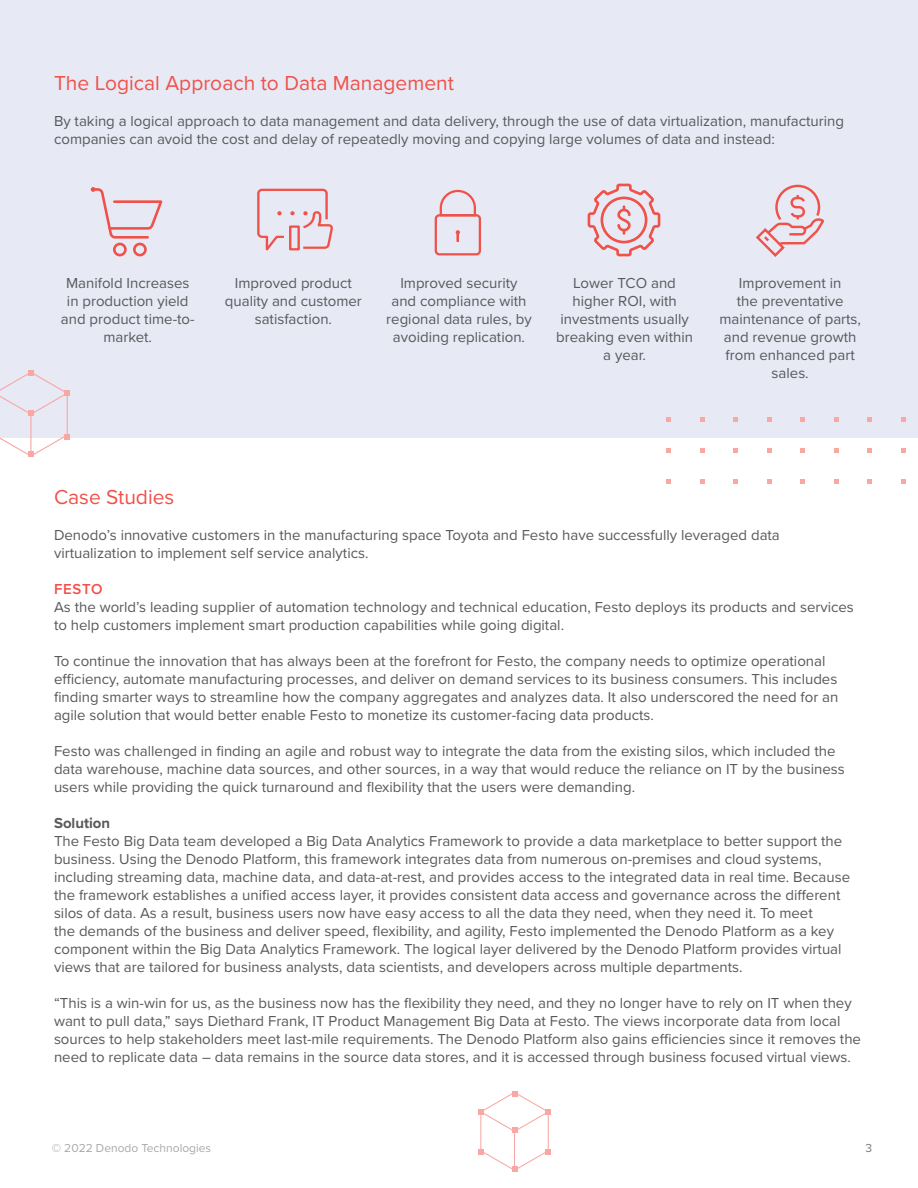
<style>
.page{position:relative;width:918px;height:1188px;background:#fff}
.page>*{position:absolute;margin:0;border:0;box-sizing:border-box;transform-origin:0 0}
.t1{font:21px "Proxima Nova";color:#f05149}
.t2{font:15px/18px "Proxima Nova";color:#58595b}
.t3{font:700 15px "Proxima Nova";color:#58595b}
.t4{font:600 15px "Proxima Nova";letter-spacing:.045em;color:#f05149}
.t5{font:12px "Proxima Nova";color:#a7a9ac}
.t6{font:12px "Proxima Nova";color:#797a7d}
</style>
<div class="page">
<div style="left:0;top:0;width:918px;height:438px;background:#e7e9f5"></div>
<svg style="left:587px;top:183px;width:74px;height:74px"></svg>
<div style="left:601px;top:197px;width:46px;height:46px;border:3px solid #f05149;border-radius:50%"></div>
<svg style="left:756px;top:184px;width:68px;height:73px"></svg>
<svg style="left:257px;top:188px;width:75px;height:63px"></svg>
<div style="left:435px;top:214px;width:46px;height:41px;border:2px solid #f05149;border-radius:4px"></div>
<svg style="left:439px;top:189px;width:38px;height:28px"></svg>
<svg style="left:456px;top:230px;width:4px;height:12px"></svg>
<div style="left:113px;top:243px;width:14px;height:13px;border:3px solid #f05149;border-radius:50%"></div>
<div style="left:133px;top:243px;width:14px;height:13px;border:3px solid #f05149;border-radius:50%"></div>
<svg style="left:91px;top:187px;width:71px;height:52px"></svg>
<svg style="left:667px;top:417px;width:4px;height:5px"></svg>
<svg style="left:901px;top:417px;width:4px;height:5px"></svg>
<svg style="left:867px;top:417px;width:5px;height:5px"></svg>
<svg style="left:834px;top:417px;width:5px;height:5px"></svg>
<svg style="left:801px;top:417px;width:4px;height:5px"></svg>
<svg style="left:767px;top:417px;width:5px;height:5px"></svg>
<svg style="left:734px;top:417px;width:4px;height:5px"></svg>
<svg style="left:700px;top:417px;width:5px;height:5px"></svg>
<svg style="left:667px;top:448px;width:4px;height:5px"></svg>
<svg style="left:901px;top:448px;width:4px;height:5px"></svg>
<svg style="left:867px;top:448px;width:5px;height:5px"></svg>
<svg style="left:834px;top:448px;width:5px;height:5px"></svg>
<svg style="left:801px;top:448px;width:4px;height:5px"></svg>
<svg style="left:767px;top:448px;width:5px;height:5px"></svg>
<svg style="left:734px;top:448px;width:4px;height:5px"></svg>
<svg style="left:700px;top:448px;width:5px;height:5px"></svg>
<svg style="left:667px;top:479px;width:4px;height:5px"></svg>
<svg style="left:901px;top:479px;width:4px;height:5px"></svg>
<svg style="left:867px;top:479px;width:5px;height:5px"></svg>
<svg style="left:834px;top:479px;width:5px;height:5px"></svg>
<svg style="left:801px;top:479px;width:4px;height:5px"></svg>
<svg style="left:767px;top:479px;width:5px;height:5px"></svg>
<svg style="left:734px;top:479px;width:4px;height:5px"></svg>
<svg style="left:700px;top:479px;width:5px;height:5px"></svg>
<svg style="left:0;top:371px;width:70px;height:86px"></svg>
<svg style="left:478px;top:1091px;width:73px;height:80px"></svg>
<h1 class="t1" style="left:54px;top:67px;width:401px">The Logical Approach to Data Management</h1>
<p class="t2" style="left:54px;top:111px;width:792px">By taking a logical approach to data management and data delivery, through the use of data virtualization, manufacturing companies can avoid the cost and delay of repeatedly moving and copying large volumes of data and instead:</p>
<p class="t2" style="left:61px;top:273px;width:135px;text-align:center">Manifold Increases in production yield and product time-to&shy;market.</p>
<p class="t2" style="left:225px;top:273px;width:138px;text-align:center">Improved product quality and customer satisfaction.</p>
<p class="t2" style="left:386px;top:273px;width:147px;text-align:center">Improved security and compliance with regional data rules, by avoiding replication.</p>
<p class="t2" style="left:556px;top:273px;width:138px;text-align:center">Lower TCO and higher ROI, with investments usually breaking even within a year.</p>
<p class="t2" style="left:719px;top:273px;width:143px;text-align:center">Improvement in<br>the preventative maintenance of parts, and revenue growth from enhanced part sales.</p>
<h1 class="t1" style="left:54px;top:481px;width:122px">Case Studies</h1>
<p class="t2" style="left:54px;top:525px;width:727px">Denodo’s innovative customers in the manufacturing space Toyota and Festo have successfully leveraged data virtualization to implement self service analytics.</p>
<p class="t4" style="left:54px;top:578px;width:50px">FESTO</p>
<p class="t2" style="left:54px;top:597px;width:801px">As the world’s leading supplier of automation technology and technical education, Festo deploys its products and services to help customers implement smart production capabilities while going digital.</p>
<p class="t2" style="left:54px;top:651px;width:786px">To continue the innovation that has always been at the forefront for Festo, the company needs to optimize operational efficiency, automate manufacturing processes, and deliver on demand services to its business consumers. This includes finding smarter ways to streamline how the company aggregates and analyzes data. It also underscored the need for an agile solution that would better enable Festo to monetize its customer-facing data products.</p>
<p class="t2" style="left:54px;top:741px;width:792px">Festo was challenged in finding an agile and robust way to integrate the data from the existing silos, which included the data warehouse, machine data sources, and other sources, in a way that would reduce the reliance on IT by the business users while providing the quick turnaround and flexibility that the users were demanding.</p>
<p class="t3" style="left:54px;top:812px;width:58px">Solution</p>
<p class="t2" style="left:54px;top:831px;width:798px">The Festo Big Data team developed a Big Data Analytics Framework to provide a data marketplace to better support the business. Using the Denodo Platform, this framework integrates data from numerous on-premises and cloud systems, including streaming data, machine data, and data-at-rest, and provides access to the integrated data in real time. Because the framework establishes a unified access layer, it provides consistent data access and governance across the different silos of data. As a result, business users now have easy access to all the data they need, when they need it. To meet<br>the demands of the business and deliver speed, flexibility, and agility, Festo implemented the Denodo Platform as a key component within the Big Data Analytics Framework. The logical layer delivered by the Denodo Platform provides virtual views that are tailored for business analysts, data scientists, and developers across multiple departments.</p>
<p class="t2" style="left:54px;top:993px;width:809px">“This is a win-win for us, as the business now has the flexibility they need, and they no longer have to rely on IT when they want to pull data,” says Diethard Frank, IT Product Management Big Data at Festo. The views incorporate data from local sources to help stakeholders meet last-mile requirements. The Denodo Platform also gains efficiencies since it removes the need to replicate data – data remains in the source data stores, and it is accessed through business focused virtual views.</p>
<p class="t5" style="left:52px;top:1139px;width:161px">© 2022 Denodo Technologies</p>
<p class="t6" style="left:866px;top:1139px;width:8px">3</p>
</div>
